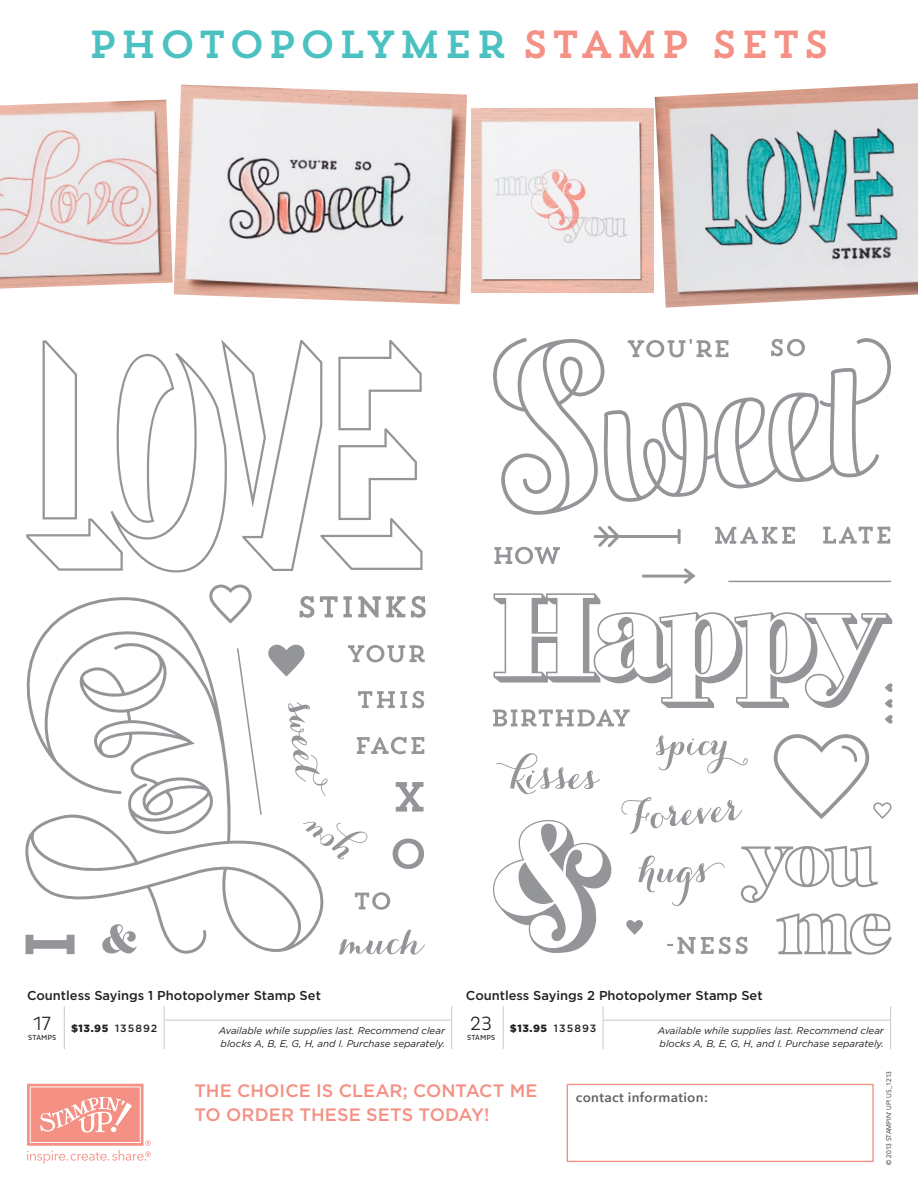
<style>
.page{position:relative;width:918px;height:1188px;background:#fff}
.page>*{position:absolute;margin:0;border:0;box-sizing:border-box;transform-origin:0 0}
.t1{font:39px "Trend Slab One";letter-spacing:.045em;color:#4bc2c1}
.Coordinating_Product{font:300 19.5px "Pluto Cond";color:#231f20}
.t2{font:500 18px "Gotham";color:#f49084}
.t3{font:600 13.5px "Avenir Next";letter-spacing:.025em;color:#636366}
.Coordinating_Product-2{font:500 12.9px "Gotham";color:#231f20}
.t4{font:900 10.5px "Gotham";letter-spacing:.05em;color:#231f20}
.t5{font:500 10.5px "Gotham";letter-spacing:.1em;color:#231f20}
.t6{font:italic 9.75px/13.5px "Gotham";color:#231f20}
.Coordinating_Product-3{font:7.5px "Pluto Cond";letter-spacing:.015em;color:#231f20}
.t7{font:6.6px "Avenir Next LT Pro";color:#231f20}
.s1{color:#f49084}
</style>
<div class="page">
<svg style="left:27px;top:1084px;width:124px;height:80px"></svg>
<div style="left:567px;top:1084px;width:307px;height:78px;border:1px solid #f49084"></div>
<svg style="left:25px;top:597px;width:299px;height:358px"></svg>
<svg style="left:209px;top:584px;width:43px;height:40px"></svg>
<svg style="left:268px;top:645px;width:37px;height:32px"></svg>
<svg style="left:26px;top:339px;width:397px;height:233px"></svg>
<svg style="left:237px;top:648px;width:25px;height:167px"></svg>
<svg style="left:355px;top:892px;width:35px;height:18px"></svg>
<svg style="left:300px;top:596px;width:126px;height:22px"></svg>
<svg style="left:348px;top:645px;width:77px;height:17px"></svg>
<svg style="left:357px;top:737px;width:67px;height:17px"></svg>
<svg style="left:358px;top:691px;width:66px;height:17px"></svg>
<svg style="left:102px;top:924px;width:35px;height:29px"></svg>
<svg style="left:396px;top:782px;width:28px;height:30px"></svg>
<svg style="left:393px;top:839px;width:31px;height:30px"></svg>
<svg style="left:26px;top:935px;width:49px;height:19px"></svg>
<svg style="left:303px;top:822px;width:64px;height:37px"></svg>
<svg style="left:339px;top:930px;width:86px;height:25px"></svg>
<svg style="left:288px;top:702px;width:40px;height:94px"></svg>
<hr style="left:728px;top:581px;width:163px;height:1px;background:#939598">
<svg style="left:823px;top:527px;width:67px;height:17px"></svg>
<svg style="left:715px;top:527px;width:80px;height:17px"></svg>
<svg style="left:594px;top:526px;width:87px;height:21px"></svg>
<svg style="left:642px;top:568px;width:54px;height:16px"></svg>
<svg style="left:493px;top:338px;width:110px;height:177px"></svg>
<svg style="left:603px;top:338px;width:288px;height:164px"></svg>
<svg style="left:628px;top:339px;width:100px;height:18px"></svg>
<svg style="left:656px;top:735px;width:92px;height:38px"></svg>
<svg style="left:494px;top:547px;width:66px;height:17px"></svg>
<svg style="left:493px;top:820px;width:118px;height:133px"></svg>
<svg style="left:621px;top:797px;width:121px;height:37px"></svg>
<svg style="left:626px;top:920px;width:17px;height:15px"></svg>
<svg style="left:638px;top:856px;width:87px;height:50px"></svg>
<svg style="left:496px;top:753px;width:104px;height:41px"></svg>
<svg style="left:741px;top:846px;width:137px;height:57px"></svg>
<svg style="left:776px;top:913px;width:116px;height:42px"></svg>
<svg style="left:667px;top:937px;width:81px;height:17px"></svg>
<svg style="left:771px;top:339px;width:34px;height:17px"></svg>
<svg style="left:774px;top:734px;width:118px;height:85px"></svg>
<svg style="left:493px;top:593px;width:399px;height:133px"></svg>
<svg style="left:64px;top:1006px;width:1px;height:43px"></svg>
<hr style="left:164px;top:1020px;width:288px;height:1px;background:#c7c8ca">
<svg style="left:164px;top:1006px;width:1px;height:43px"></svg>
<svg style="left:451px;top:1006px;width:1px;height:43px"></svg>
<svg style="left:503px;top:1006px;width:1px;height:43px"></svg>
<hr style="left:603px;top:1020px;width:288px;height:1px;background:#c7c8ca">
<svg style="left:603px;top:1006px;width:1px;height:43px"></svg>
<svg style="left:890px;top:1006px;width:1px;height:43px"></svg>
<img style="left:174px;top:85px;width:293px;height:219px">
<img style="left:471px;top:108px;width:182px;height:185px">
<img style="left:655px;top:83px;width:263px;height:225px">
<img style="left:0;top:100px;width:173px;height:189px">
<p class="t1" style="left:88px;top:20px;width:744px">PHOTOPOLYMER <span class="s1">STAMP SETS</span></p>
<p class="Coordinating_Product-2" style="left:27px;top:987px;width:295px">Countless Sayings 1 Photopolymer Stamp Set</p>
<p class="Coordinating_Product" style="left:34px;top:1012px;width:19px">17</p>
<p class="Coordinating_Product-3" style="left:28px;top:1033px;width:30px">STAMPS</p>
<p class="t4" style="left:71px;top:1021px;width:39px">$13.95</p>
<p class="t5" style="left:115px;top:1021px;width:44px">135892</p>
<p class="t6" style="left:219px;top:1023px;width:228px">Available while supplies last. Recommend clear blocks A, B, E, G, H, and I. Purchase separately.</p>
<p class="Coordinating_Product-2" style="left:466px;top:987px;width:298px">Countless Sayings 2 Photopolymer Stamp Set</p>
<p class="Coordinating_Product" style="left:470px;top:1012px;width:23px">23</p>
<p class="Coordinating_Product-3" style="left:467px;top:1033px;width:30px">STAMPS</p>
<p class="t4" style="left:510px;top:1021px;width:39px">$13.95</p>
<p class="t5" style="left:554px;top:1021px;width:44px">135893</p>
<p class="t6" style="left:658px;top:1023px;width:228px">Available while supplies last. Recommend clear blocks A, B, E, G, H, and I. Purchase separately.</p>
<p class="t2" style="left:194px;top:1079px;width:345px">THE CHOICE IS CLEAR; CONTACT ME</p>
<p class="t3" style="left:576px;top:1089px;width:134px">contact information:</p>
<p class="t2" style="left:194px;top:1102px;width:297px">TO ORDER THESE SETS TODAY!</p>
<p class="t7" style="left:885px;top:1165px;width:96px;rotate:-90deg">© 2013 STAMPIN’ UP! US_1213</p>
</div>
